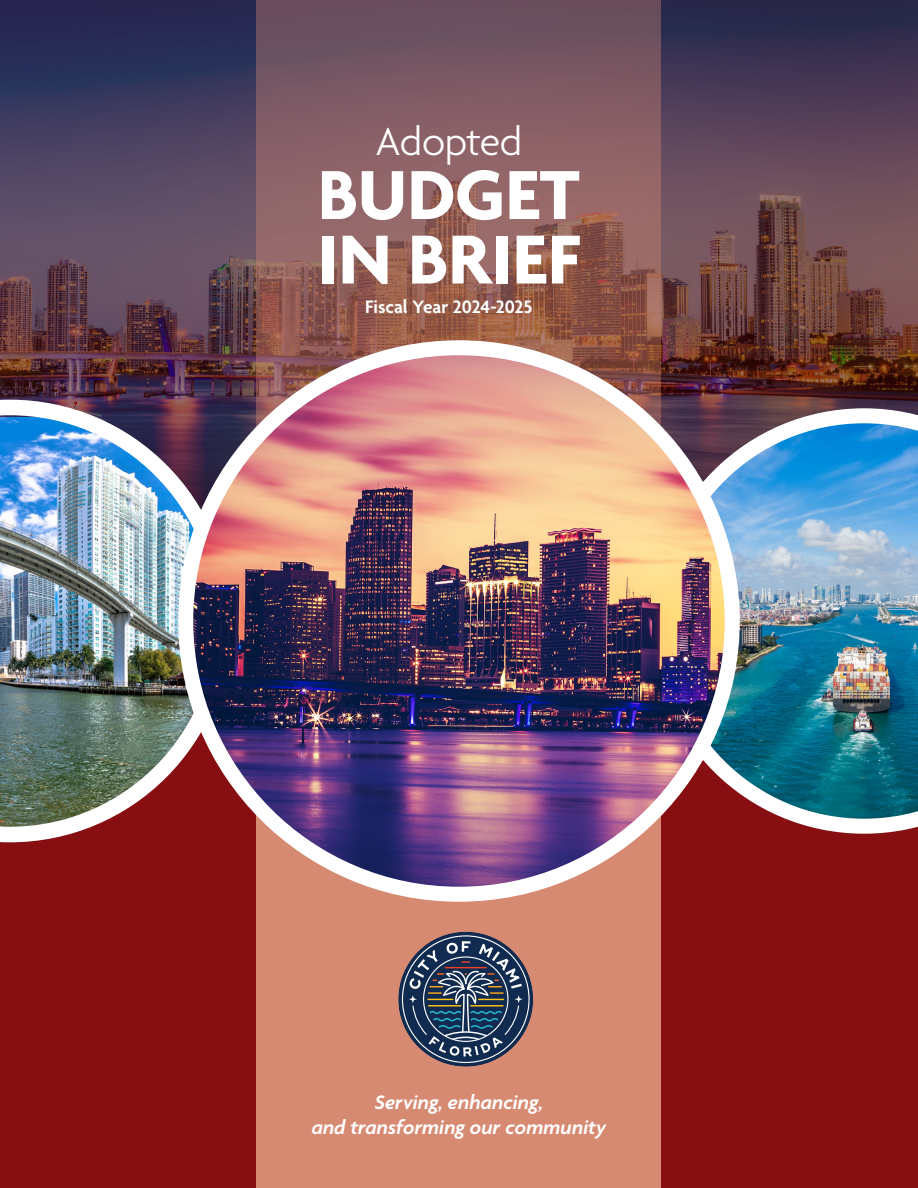
<style>
.page{position:relative;width:918px;height:1188px;background:#870e11}
.page>*{position:absolute;margin:0;border:0;box-sizing:border-box;transform-origin:0 0}
.t1{font:700 75px "Agenda";letter-spacing:.005em;color:#fff}
.t2{font:300 42px "Agenda";letter-spacing:-.015em;color:#fff}
.t3{font:italic 600 21px "Agenda";letter-spacing:.005em;color:#fff}
.t4{font:600 19.5px "Agenda";letter-spacing:-.005em;color:#fff}
</style>
<div class="page">
<img style="left:0;top:0;width:918px;height:470px">
<div style="left:256px;top:662px;width:406px;height:526px;background:#d78a72"></div>
<svg style="left:256px;top:0;width:406px;height:438px;background:#885d5e"></svg>
<img style="left:0;top:400px;width:231px;height:442px">
<img style="left:651px;top:408px;width:267px;height:426px">
<img style="left:186px;top:348px;width:546px;height:546px;border-radius:273px">
<div style="left:178px;top:340px;width:562px;height:562px;border:15px solid #fff;border-radius:50%"></div>
<svg style="left:398px;top:932px;width:135px;height:135px"></svg>
<p class="t2" style="left:376px;top:118px;width:148px">Adopted</p>
<p class="t1" style="left:318px;top:155px;width:263px">BUDGET</p>
<p class="t1" style="left:318px;top:219px;width:264px">IN BRIEF</p>
<p class="t4" style="left:365px;top:296px;width:169px">Fiscal Year 2024-2025</p>
<p class="t3" style="left:375px;top:1091px;width:170px">Serving, enhancing,</p>
<p class="t3" style="left:312px;top:1116px;width:296px">and transforming our community</p>
</div>
